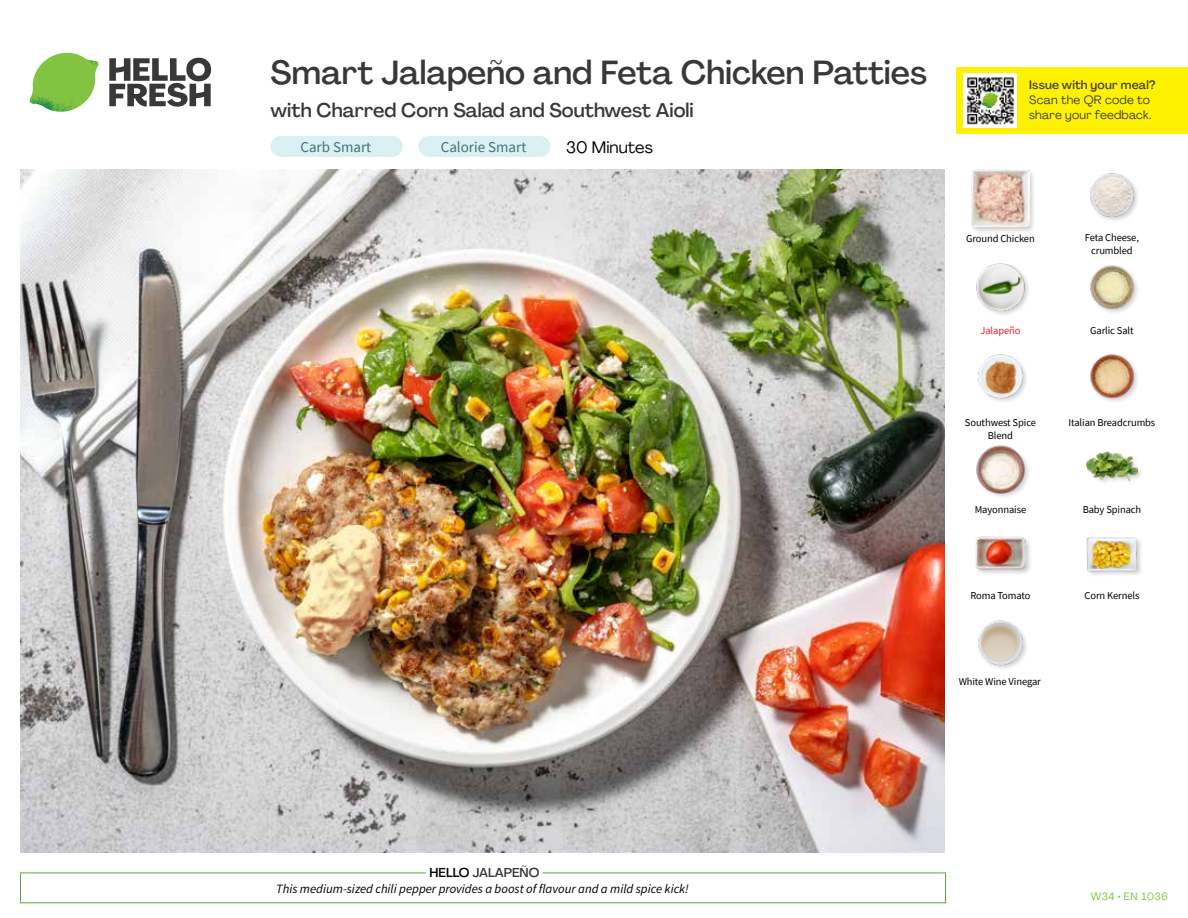
<style>
.page{position:relative;width:1188px;height:918px;background:#fff}
.page>*{position:absolute;margin:0;border:0;box-sizing:border-box;transform-origin:0 0}
.t1{font:500 33px "Agrandir";color:#383839}
.t2{font:500 19.5px "Agrandir";color:#383839}
.t3{font:16.5px "Agrandir";color:#000}
.t4{font:15px "Source Sans Pro";color:#43717b}
.t5{font:italic 12.75px "Source Sans Pro";color:#000}
.t6{font:500 12.75px "Agrandir";color:#383839}
.t7{font:12px/15px "Agrandir";letter-spacing:.02em;color:#414042}
.t8{font:500 12px "Agrandir";letter-spacing:.02em;color:#414042}
.t9{font:10.5px/13.5px "Source Sans Pro";letter-spacing:-.01em;color:#000;text-align:center}
.t10{font:10.5px "Agrandir";letter-spacing:.05em;color:#82c341}
.t11{font:10.5px "Source Sans Pro";letter-spacing:-.01em;color:#ed1d24}
.s1{color:#000}
</style>
<div class="page">
<svg style="left:109px;top:57px;width:102px;height:50px"></svg>
<svg style="left:34px;top:53px;width:62px;height:40px"></svg>
<img style="left:67px;top:53px;width:32px;height:26px">
<img style="left:33px;top:75px;width:59px;height:11px">
<img style="left:29px;top:79px;width:61px;height:33px">
<img style="left:65px;top:86px;width:27px;height:25px">
<div style="left:20px;top:873px;width:926px;height:30px;border:1px solid #609f43"></div>
<div style="left:426px;top:865px;width:117px;height:15px;background:#fff"></div>
<img style="left:21px;top:170px;width:924px;height:682px">
<div style="left:418px;top:136px;width:132px;height:21px;background:#dbf0f2;border-radius:10px"></div>
<div style="left:271px;top:136px;width:132px;height:21px;background:#dbf0f2;border-radius:10px"></div>
<img style="left:978px;top:620px;width:49px;height:49px">
<img style="left:1086px;top:537px;width:55px;height:38px">
<div style="left:974px;top:536px;width:59px;height:40px;background:#000;opacity:.2"></div>
<img style="left:975px;top:536px;width:51px;height:40px">
<div style="left:1085px;top:451px;width:59px;height:36px;background:#000;opacity:.2"></div>
<img style="left:1087px;top:451px;width:50px;height:36px">
<div style="left:975px;top:444px;width:56px;height:55px;background:#000;opacity:.2"></div>
<img style="left:975px;top:444px;width:54px;height:50px">
<img style="left:1090px;top:354px;width:48px;height:48px">
<img style="left:978px;top:354px;width:49px;height:48px">
<img style="left:1090px;top:265px;width:48px;height:48px">
<img style="left:976px;top:263px;width:53px;height:52px">
<img style="left:1090px;top:173px;width:48px;height:48px">
<div style="left:970px;top:169px;width:66px;height:65px;background:#000;opacity:.2"></div>
<img style="left:972px;top:170px;width:57px;height:57px">
<div style="left:956px;top:67px;width:232px;height:67px;background:#fff200"></div>
<img style="left:964px;top:74px;width:52px;height:54px">
<svg style="left:982px;top:93px;width:16px;height:14px"></svg>
<h1 class="t1" style="left:271px;top:52px;width:658px">Smart Jalapeño and Feta Chicken Patties</h1>
<h2 class="t2" style="left:271px;top:98px;width:425px">with Charred Corn Salad and Southwest Aioli</h2>
<h3 class="t4" style="left:300px;top:138px;width:72px">Carb Smart</h3>
<h3 class="t4" style="left:441px;top:138px;width:87px">Calorie Smart</h3>
<h3 class="t3" style="left:566px;top:137px;width:88px">30 Minutes</h3>
<p class="t8" style="left:1029px;top:77px;width:128px">Issue with your meal?</p>
<p class="t7" style="left:1029px;top:92px;width:124px">Scan the QR code to share your feedback.</p>
<p class="t9" style="left:966px;top:231px;width:70px">Ground Chicken</p>
<p class="t11" style="left:980px;top:324px;width:42px">Jalapeño</p>
<p class="t9" style="left:1085px;top:230px;width:56px">Feta Cheese, crumbled</p>
<p class="t9" style="left:1090px;top:324px;width:45px">Garlic Salt</p>
<p class="t9" style="left:965px;top:416px;width:73px">Southwest Spice<br>Blend</p>
<p class="t9" style="left:1069px;top:416px;width:88px">Italian Breadcrumbs</p>
<p class="t9" style="left:975px;top:503px;width:53px">Mayonnaise</p>
<p class="t9" style="left:1083px;top:503px;width:60px">Baby Spinach</p>
<p class="t9" style="left:970px;top:589px;width:62px">Roma Tomato</p>
<p class="t9" style="left:1085px;top:589px;width:56px">Corn Kernels</p>
<p class="t9" style="left:959px;top:674px;width:84px">White Wine Vinegar</p>
<p class="t6" style="left:430px;top:864px;width:111px"><span class="s1">HELLO</span> JALAPEÑO</p>
<p class="t5" style="left:276px;top:881px;width:414px">This medium-sized chili pepper provides a boost of flavour and a mild spice kick!</p>
<p class="t10" style="left:1091px;top:890px;width:79px">W34 • EN 1036</p>
</div>
